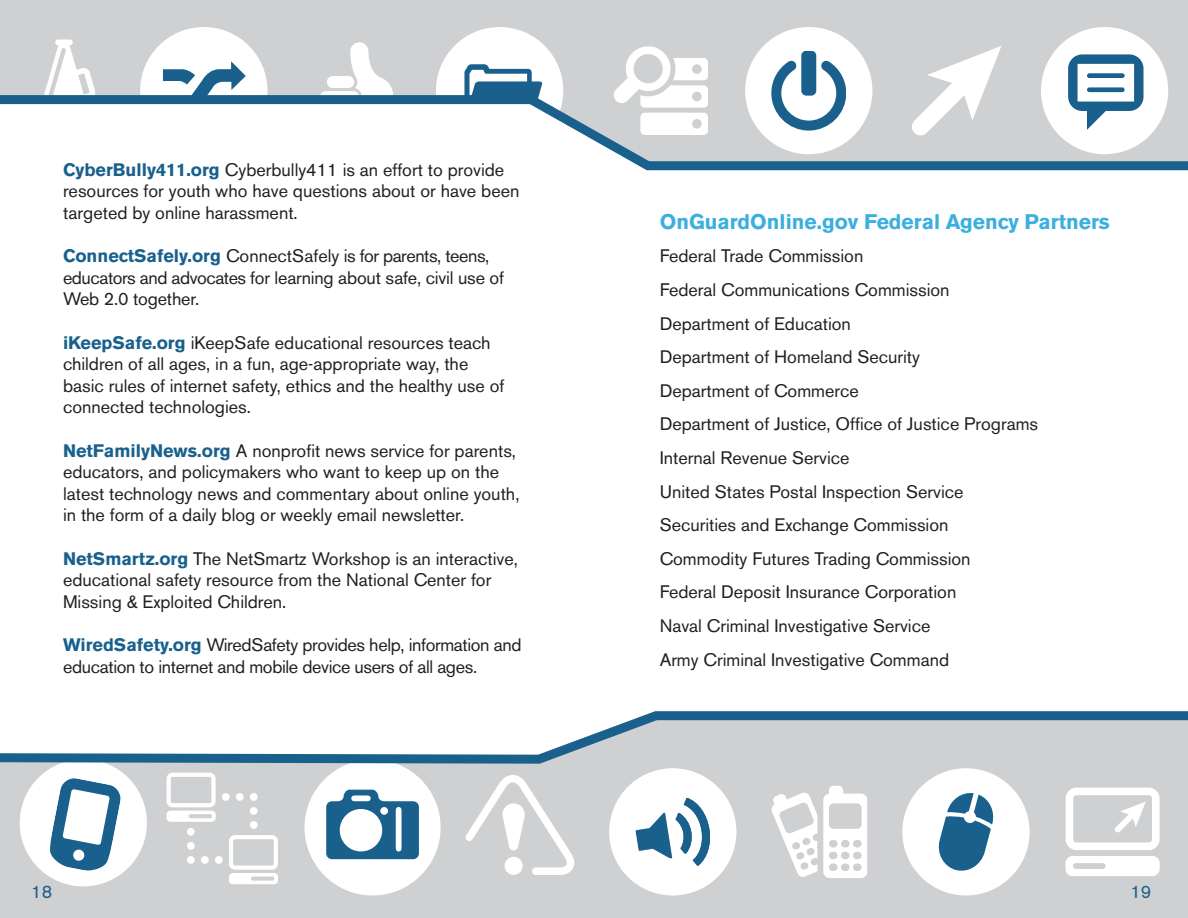
<style>
.page{position:relative;width:1188px;height:918px;background:#fff}
.page>*{position:absolute;margin:0;border:0;box-sizing:border-box;transform-origin:0 0}
.t1{font:700 21px "Akzidenz Grotesk BE";color:#3bafe0}
.t2{font:18px/21.6px "Akzidenz Grotesk BE";color:#231f20}
.t3{font:18px/21.6px "Akzidenz Grotesk BE";letter-spacing:-.02em;color:#231f20}
.t4{font:18px "Akzidenz Grotesk BE";color:#19608d}
.s1{font-weight:700;color:#19608d}
</style>
<div class="page">
<div style="left:0;top:0;width:1188px;height:196px;background:#cfd0d2"></div>
<div style="left:0;top:736px;width:1188px;height:182px;background:#cfd0d2"></div>
<svg style="left:1065px;top:788px;width:95px;height:88px"></svg>
<svg style="left:771px;top:792px;width:46px;height:85px"></svg>
<svg style="left:823px;top:786px;width:44px;height:92px"></svg>
<div style="left:902px;top:768px;width:128px;height:128px;background:#fff;border-radius:50%"></div>
<svg style="left:938px;top:793px;width:56px;height:78px"></svg>
<div style="left:609px;top:768px;width:127px;height:128px;background:#fff;border-radius:50%"></div>
<svg style="left:635px;top:798px;width:76px;height:68px"></svg>
<svg style="left:465px;top:775px;width:110px;height:100px"></svg>
<div style="left:20px;top:759px;width:127px;height:127px;background:#fff;border-radius:50%"></div>
<svg style="left:167px;top:773px;width:49px;height:49px"></svg>
<svg style="left:229px;top:835px;width:49px;height:49px"></svg>
<div style="left:187px;top:828px;width:8px;height:8px;background:#fff;border-radius:50%"></div>
<div style="left:187px;top:842px;width:8px;height:8px;background:#fff;border-radius:50%"></div>
<div style="left:187px;top:856px;width:8px;height:8px;background:#fff;border-radius:50%"></div>
<div style="left:201px;top:856px;width:8px;height:8px;background:#fff;border-radius:50%"></div>
<div style="left:215px;top:856px;width:8px;height:8px;background:#fff;border-radius:50%"></div>
<div style="left:250px;top:821px;width:8px;height:8px;background:#fff;border-radius:50%"></div>
<div style="left:250px;top:807px;width:8px;height:8px;background:#fff;border-radius:50%"></div>
<div style="left:250px;top:793px;width:8px;height:8px;background:#fff;border-radius:50%"></div>
<div style="left:236px;top:793px;width:8px;height:8px;background:#fff;border-radius:50%"></div>
<div style="left:222px;top:793px;width:8px;height:8px;background:#fff;border-radius:50%"></div>
<svg style="left:50px;top:778px;width:72px;height:101px"></svg>
<div style="left:305px;top:759px;width:136px;height:137px;background:#fff;border-radius:50%"></div>
<svg style="left:326px;top:790px;width:93px;height:70px"></svg>
<svg style="left:350px;top:42px;width:43px;height:49px"></svg>
<div style="left:327px;top:76px;width:27px;height:12px;background:#fff;border-radius:6px"></div>
<div style="left:140px;top:27px;width:127px;height:127px;background:#fff;border-radius:50%"></div>
<div style="left:436px;top:27px;width:127px;height:127px;background:#fff;border-radius:50%"></div>
<svg style="left:163px;top:61px;width:83px;height:30px"></svg>
<svg style="left:45px;top:40px;width:50px;height:51px"></svg>
<div style="left:0;top:102px;width:538px;height:134px;background:#fff"></div>
<div style="left:650px;top:170px;width:538px;height:134px;background:#fff"></div>
<svg style="left:927px;top:46px;width:75px;height:45px"></svg>
<div style="left:745px;top:27px;width:127px;height:127px;background:#fff;border-radius:50%"></div>
<svg style="left:771px;top:51px;width:75px;height:40px"></svg>
<div style="left:1041px;top:27px;width:127px;height:127px;background:#fff;border-radius:50%"></div>
<svg style="left:1068px;top:54px;width:76px;height:37px"></svg>
<svg style="left:464px;top:46px;width:244px;height:150px"></svg>
<svg style="left:0;top:91px;width:1188px;height:84px"></svg>
<svg style="left:0;top:711px;width:1188px;height:57px"></svg>
<p class="t2" style="left:63px;top:159px;width:458px"><span class="s1">CyberBully411.org</span> Cyberbully411 is an effort to provide resources for youth who have questions about or have been targeted by online harassment.</p>
<p class="t2" style="left:63px;top:245px;width:443px"><span class="s1">ConnectSafely.org</span> ConnectSafely is for parents, teens, educators and advocates for learning about safe, civil use of<br>Web 2.0 together.</p>
<p class="t2" style="left:63px;top:332px;width:443px"><span class="s1">iKeepSafe.org</span> iKeepSafe educational resources teach children of all ages, in a fun, age-appropriate way, the basic rules of internet safety, ethics and the healthy use of connected technologies.</p>
<p class="t2" style="left:63px;top:440px;width:458px"><span class="s1">NetFamilyNews.org</span> A nonprofit news service for parents, educators, and policymakers who want to keep up on the latest technology news and commentary about online youth, in the form of a daily blog or weekly email newsletter.</p>
<p class="t2" style="left:63px;top:548px;width:456px"><span class="s1">NetSmartz.org</span> The NetSmartz Workshop is an interactive, educational safety resource from the National Center for<br>Missing &amp; Exploited Children.</p>
<p class="t3" style="left:63px;top:634px;width:460px"><span class="s1">WiredSafety.org</span> WiredSafety provides help, information and education to internet and mobile device users of all ages.</p>
<p class="t1" style="left:660px;top:209px;width:452px">OnGuardOnline.gov Federal Agency Partners</p>
<p class="t2" style="left:660px;top:239px;width:380px;line-height:33.6px">Federal Trade Commission<br>Federal Communications Commission Department of Education<br>Department of Homeland Security<br>Department of Commerce<br>Department of Justice, Office of Justice Programs Internal Revenue Service<br>United States Postal Inspection Service Securities and Exchange Commission Commodity Futures Trading Commission<br>Federal Deposit Insurance Corporation<br>Naval Criminal Investigative Service<br>Army Criminal Investigative Command</p>
<p class="t4" style="left:31px;top:881px;width:22px">18</p>
<p class="t4" style="left:1130px;top:881px;width:22px">19</p>
</div>
